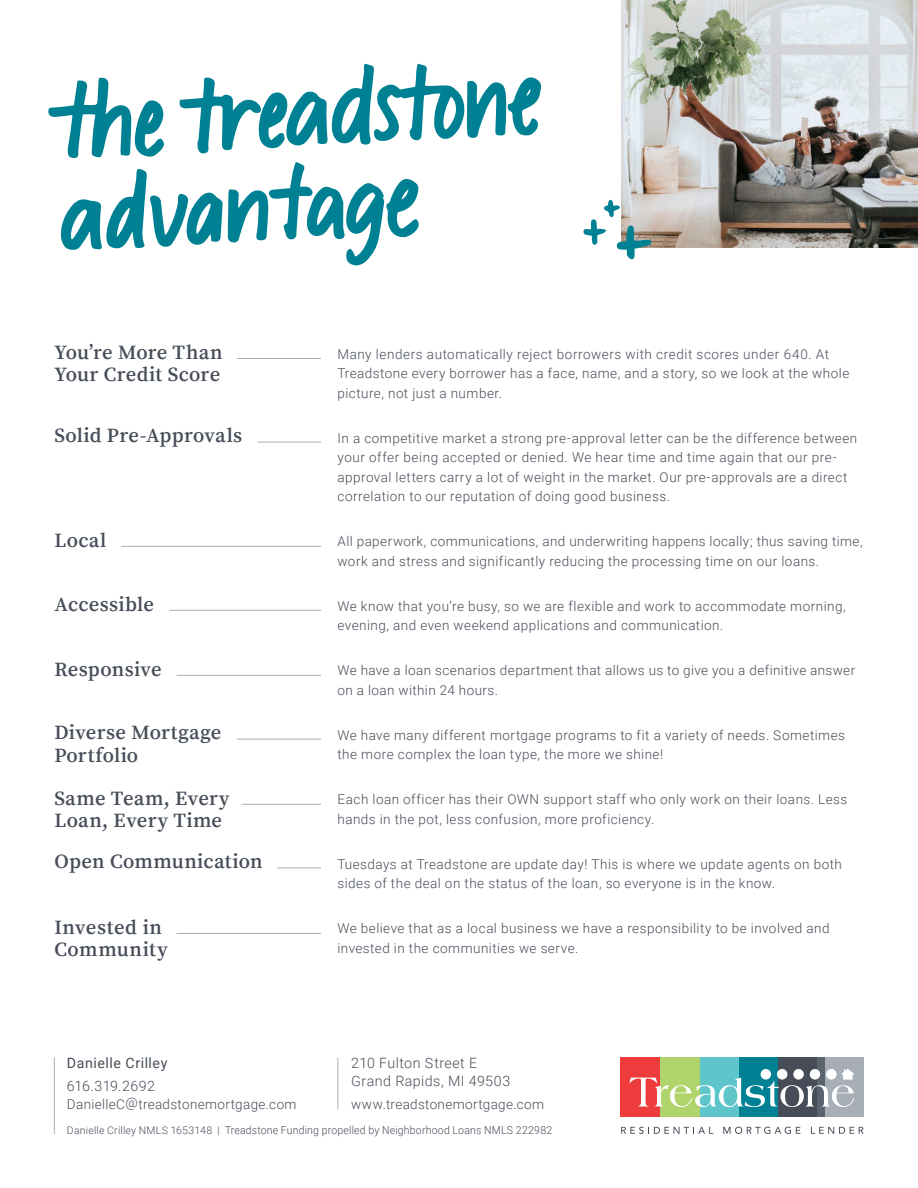
<style>
.page{position:relative;width:918px;height:1188px;background:#fff}
.page>*{position:absolute;margin:0;border:0;box-sizing:border-box;transform-origin:0 0}
.t1{font:600 20.25px/22.5px "Source Serif Pro";letter-spacing:.015em;color:#464d58}
.t2{font:300 14.25px/17.7px "Roboto";letter-spacing:.03em;color:#464d58}
.t3{font:14.25px "Roboto";letter-spacing:.035em;color:#464d58}
.t4{font:300 13.5px/19.5px "Roboto";letter-spacing:.035em;color:#464d58}
.t5{font:300 10.95px "Roboto";letter-spacing:.02em;color:#464d58;scale:.95 1}
.s1{font-size:10.5px}
</style>
<div class="page">
<div style="left:739px;top:1058px;width:39px;height:59px;background:#008193"></div>
<div style="left:621px;top:1058px;width:39px;height:59px;background:#ee3b3b"></div>
<div style="left:778px;top:1058px;width:39px;height:59px;background:#464d58"></div>
<div style="left:825px;top:1058px;width:39px;height:59px;background:#a8aeb5"></div>
<div style="left:699px;top:1058px;width:40px;height:59px;background:#5ec6ca"></div>
<div style="left:660px;top:1058px;width:39px;height:59px;background:#afd46b"></div>
<div style="left:817px;top:1058px;width:8px;height:59px;background:#5b636f"></div>
<svg style="left:629px;top:1069px;width:225px;height:38px"></svg>
<svg style="left:621px;top:1127px;width:92px;height:7px"></svg>
<svg style="left:723px;top:1127px;width:77px;height:7px"></svg>
<svg style="left:811px;top:1127px;width:53px;height:7px"></svg>
<hr style="left:337px;top:1058px;width:1px;height:51px;background:#a8aeb5">
<hr style="left:54px;top:1058px;width:1px;height:76px;background:#a8aeb5">
<img style="left:621px;top:0;width:297px;height:248px">
<svg style="left:583px;top:200px;width:69px;height:60px"></svg>
<hr style="left:237px;top:358px;width:84px;height:1px;background:#a8aeb5">
<hr style="left:258px;top:442px;width:63px;height:1px;background:#a8aeb5">
<hr style="left:121px;top:546px;width:200px;height:1px;background:#a8aeb5">
<hr style="left:169px;top:610px;width:152px;height:1px;background:#a8aeb5">
<hr style="left:177px;top:675px;width:144px;height:1px;background:#a8aeb5">
<hr style="left:237px;top:739px;width:84px;height:1px;background:#a8aeb5">
<hr style="left:242px;top:804px;width:79px;height:1px;background:#a8aeb5">
<hr style="left:277px;top:868px;width:44px;height:1px;background:#a8aeb5">
<hr style="left:177px;top:933px;width:144px;height:1px;background:#a8aeb5">
<svg style="left:48px;top:64px;width:493px;height:202px"></svg>
<h1 class="t1" style="left:54px;top:342px;width:170px">You’re More Than<br>Your Credit Score</h1>
<h1 class="t1" style="left:54px;top:426px;width:190px">Solid Pre-Approvals</h1>
<h1 class="t1" style="left:54px;top:530px;width:54px">Local</h1>
<h1 class="t1" style="left:54px;top:594px;width:101px">Accessible</h1>
<h1 class="t1" style="left:54px;top:659px;width:109px">Responsive</h1>
<h1 class="t1" style="left:54px;top:723px;width:169px">Diverse Mortgage<br>Portfolio</h1>
<h1 class="t1" style="left:54px;top:788px;width:177px">Same Team, Every<br>Loan, Every Time</h1>
<h1 class="t1" style="left:54px;top:852px;width:210px">Open Communication</h1>
<h1 class="t1" style="left:54px;top:917px;width:115px">Invested in<br>Community</h1>
<p class="t4" style="left:338px;top:345px;width:513px">Many lenders automatically reject borrowers with credit scores under 640. At<br>Treadstone every borrower has a face, name, and a story, so we look at the whole picture, not just a number.</p>
<p class="t4" style="left:338px;top:429px;width:521px">In a competitive market a strong pre-approval letter can be the difference between your offer being accepted or denied. We hear time and time again that our pre&shy;approval letters carry a lot of weight in the market. Our pre-approvals are a direct correlation to our reputation of doing good business.</p>
<p class="t4" style="left:338px;top:533px;width:527px">All paperwork, communications, and underwriting happens locally; thus saving time, work and stress and significantly reducing the processing time on our loans.</p>
<p class="t4" style="left:338px;top:597px;width:510px">We know that you’re busy, so we are flexible and work to accommodate morning, evening, and even weekend applications and communication.</p>
<p class="t4" style="left:338px;top:662px;width:519px">We have a loan scenarios department that allows us to give you a definitive answer on a loan within 24 hours.</p>
<p class="t4" style="left:338px;top:726px;width:509px">We have many different mortgage programs to fit a variety of needs. Sometimes the more complex the loan type, the more we shine!</p>
<p class="t4" style="left:338px;top:791px;width:511px">Each loan officer has their OWN support staff who only work on their loans. Less hands in the pot, less confusion, more proficiency.</p>
<p class="t4" style="left:338px;top:855px;width:506px">Tuesdays at Treadstone are update day! This is where we update agents on both sides of the deal on the status of the loan, so everyone is in the know.</p>
<p class="t4" style="left:338px;top:920px;width:494px">We believe that as a local business we have a responsibility to be involved and invested in the communities we serve.</p>
<p class="t3" style="left:67px;top:1058px;width:102px">Danielle Crilley</p>
<p class="t2" style="left:67px;top:1079px;width:90px">616.319.2692</p>
<p class="t4" style="left:67px;top:1095px;width:231px">DanielleC@treadstonemortgage.com</p>
<p class="t2" style="left:351px;top:1056px;width:161px">210 Fulton Street E<br>Grand Rapids, MI 49503</p>
<p class="t4" style="left:351px;top:1095px;width:195px">www.treadstonemortgage.com</p>
<p class="t5" style="left:67px;top:1126px;width:512px"><span class="s1">Danielle Crilley NMLS 1653148 |</span> Treadstone Funding propelled by Neighborhood Loans NMLS 222982</p>
</div>
